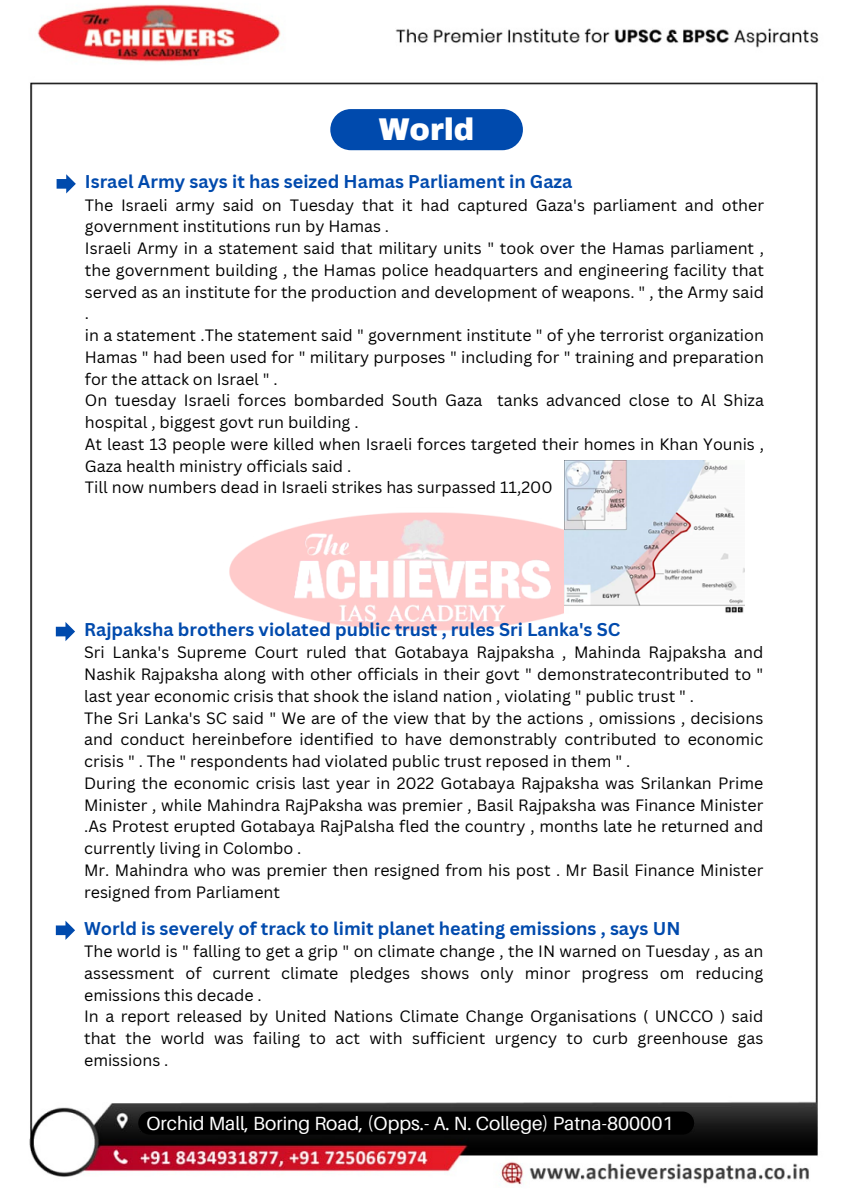
<style>
.page{position:relative;width:849px;height:1200px;background:#fff}
.page>*{position:absolute;margin:0;border:0;box-sizing:border-box;transform-origin:0 0}
.t1{font:900 30.8px "Archivo";color:#fff}
.t2{font:19.1px "Aileron";color:#fff}
.t3{font:700 18px "Canva Sans";color:#004aad}
.t4{font:16px/21.8px "Canva Sans";color:#000;text-align:justify}
</style>
<div class="page">
<img style="left:29px;top:4px;width:790px;height:1181px">
<img style="left:210px;top:482px;width:433px;height:183px">
<svg style="left:57px;top:174px;width:19px;height:19px"></svg>
<svg style="left:56px;top:622px;width:19px;height:19px"></svg>
<img style="left:564px;top:461px;width:180px;height:153px">
<div style="left:138px;top:1112px;width:556px;height:23px;background:#000;border-radius:12px"></div>
<div style="left:330px;top:109px;width:192px;height:41px;background:#004aad;border-radius:21px"></div>
<svg style="left:56px;top:921px;width:19px;height:19px"></svg>
<p class="t1" style="left:378px;top:113px;width:97px">World</p>
<p class="t3" style="left:85px;top:169px;width:489px">Israel Army says it has seized Hamas Parliament in Gaza</p>
<p class="t4" style="left:85px;top:194px;width:680px">The Israeli army said on Tuesday that it had captured Gaza's parliament and other government institutions run by Hamas .</p>
<p class="t4" style="left:85px;top:237px;width:680px">Israeli Army in a statement said that military units " took over the Hamas parliament , the government building , the Hamas police headquarters and engineering facility that served as an institute for the production and development of weapons. " , the Army said .</p>
<p class="t4" style="left:85px;top:324px;width:680px">in a statement .The statement said " government institute " of yhe terrorist organization Hamas " had been used for " military purposes " including for " training and preparation for the attack on Israel " .</p>
<p class="t4" style="left:85px;top:389px;width:680px">On tuesday Israeli forces bombarded South Gaza tanks advanced close to Al Shiza hospital , biggest govt run building .</p>
<p class="t4" style="left:85px;top:433px;width:680px">At least 13 people were killed when Israeli forces targeted their homes in Khan Younis ,<br>Gaza health ministry officials said .</p>
<p class="t4" style="left:85px;top:476px;width:469px">Till now numbers dead in Israeli strikes has surpassed 11,200</p>
<p class="t3" style="left:84px;top:617px;width:537px">Rajpaksha brothers violated public trust , rules Sri Lanka's SC</p>
<p class="t4" style="left:84px;top:641px;width:680px">Sri Lanka's Supreme Court ruled that Gotabaya Rajpaksha , Mahinda Rajpaksha and Nashik Rajpaksha along with other officials in their govt " demonstratecontributed to " last year economic crisis that shook the island nation , violating " public trust " .</p>
<p class="t4" style="left:84px;top:707px;width:680px">The Sri Lanka's SC said " We are of the view that by the actions , omissions , decisions and conduct hereinbefore identified to have demonstrably contributed to economic crisis " . The " respondents had violated public trust reposed in them " .</p>
<p class="t4" style="left:84px;top:772px;width:680px">During the economic crisis last year in 2022 Gotabaya Rajpaksha was Srilankan Prime Minister , while Mahindra RajPaksha was premier , Basil Rajpaksha was Finance Minister .As Protest erupted Gotabaya RajPalsha fled the country , months late he returned and currently living in Colombo .</p>
<p class="t4" style="left:84px;top:859px;width:680px">Mr. Mahindra who was premier then resigned from his post . Mr Basil Finance Minister resigned from Parliament</p>
<p class="t3" style="left:84px;top:915px;width:597px">World is severely of track to limit planet heating emissions , says UN</p>
<p class="t4" style="left:84px;top:940px;width:680px">The world is " falling to get a grip " on climate change , the IN warned on Tuesday , as an assessment of current climate pledges shows only minor progress om reducing emissions this decade .</p>
<p class="t4" style="left:84px;top:1005px;width:680px">In a report released by United Nations Climate Change Organisations ( UNCCO ) said that the world was failing to act with sufficient urgency to curb greenhouse gas emissions .</p>
<p class="t2" style="left:146px;top:1111px;width:528px">Orchid Mall, Boring Road, (Opps.- A. N. College) Patna-800001</p>
</div>
